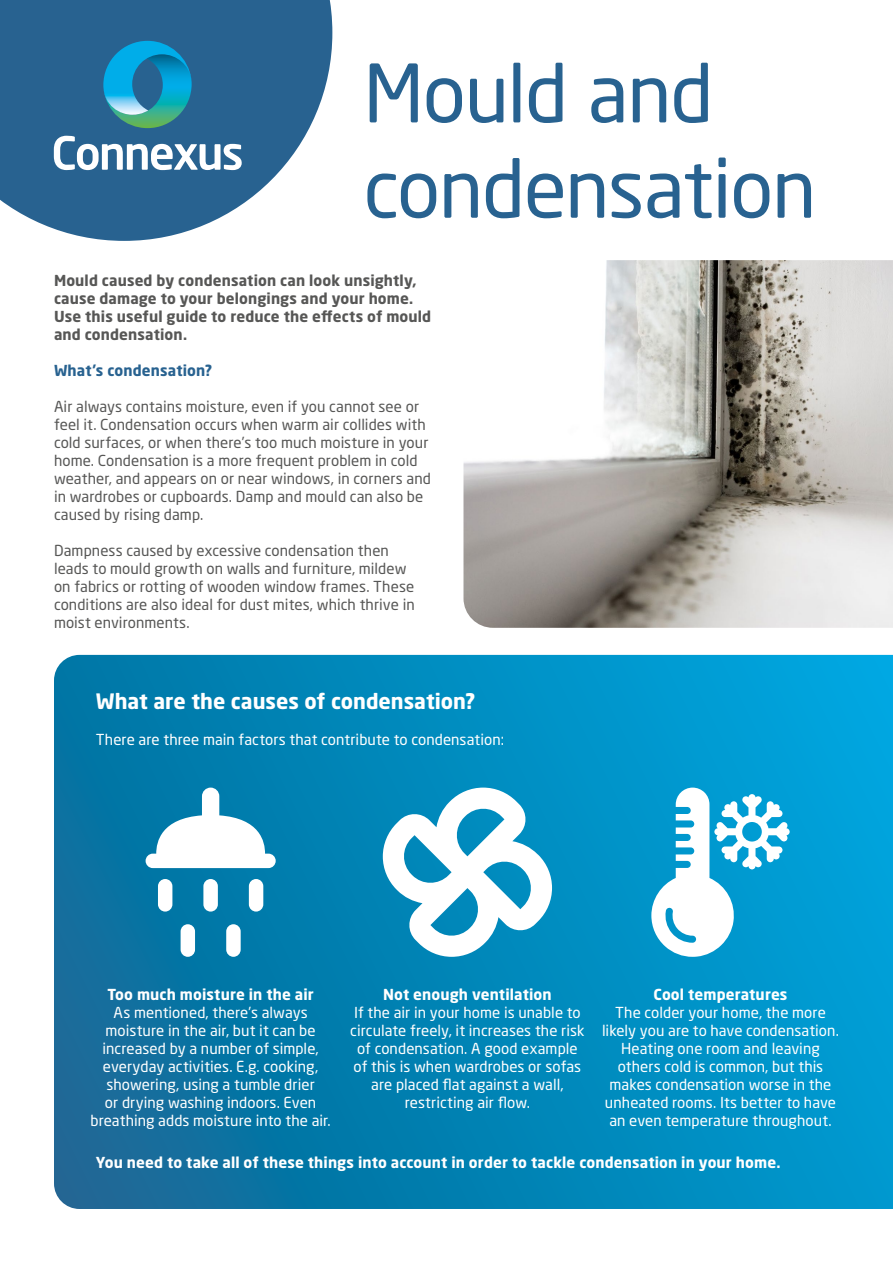
<style>
.page{position:relative;width:893px;height:1263px;background:#fff}
.page>*{position:absolute;margin:0;border:0;box-sizing:border-box;transform-origin:0 0}
.t1{font:79.5px/95.2px "Neo Sans Std";letter-spacing:-.015em;color:#286290}
.t2{font:700 21px "Neo Sans Std";color:#fff}
.t3{font:15px/18px "Neo Sans Std";letter-spacing:.005em;color:#fff;text-align:center}
.t4{font:15px/18px "Neo Sans Std";letter-spacing:.005em;color:#575756}
.t5{font:700 15px/18px "Neo Sans Std";letter-spacing:.01em;color:#575756}
.t6{font:700 15px "Neo Sans Std";letter-spacing:.01em;color:#fff}
.t7{font:700 15px "Neo Sans Std";letter-spacing:.01em;color:#286290}
</style>
<div class="page">
<svg style="left:54px;top:655px;width:839px;height:554px;background:#0386b9"></svg>
<svg style="left:146px;top:787px;width:130px;height:81px"></svg>
<div style="left:158px;top:879px;width:14px;height:32px;background:#fff;border-radius:7px"></div>
<div style="left:249px;top:879px;width:14px;height:32px;background:#fff;border-radius:7px"></div>
<div style="left:226px;top:924px;width:15px;height:33px;background:#fff;border-radius:7px"></div>
<div style="left:203px;top:879px;width:15px;height:32px;background:#fff;border-radius:7px"></div>
<div style="left:181px;top:924px;width:14px;height:33px;background:#fff;border-radius:7px"></div>
<svg style="left:383px;top:787px;width:169px;height:170px"></svg>
<svg style="left:651px;top:787px;width:139px;height:170px"></svg>
<svg style="left:0;top:0;width:332px;height:241px;fill:#286290"></svg>
<svg style="left:103px;top:41px;width:89px;height:87px;background:#2292b5"></svg>
<svg style="left:54px;top:136px;width:188px;height:34px"></svg>
<img style="left:463px;top:260px;width:430px;height:368px">
<p class="t1" style="left:363px;top:44px;width:454px">Mould and condensation</p>
<p class="t5" style="left:54px;top:271px;width:379px">Mould caused by condensation can look unsightly, cause damage to your belongings and your home.<br>Use this useful guide to reduce the effects of mould and condensation.</p>
<p class="t7" style="left:54px;top:361px;width:160px">What’s condensation?</p>
<p class="t4" style="left:54px;top:397px;width:378px">Air always contains moisture, even if you cannot see or feel it. Condensation occurs when warm air collides with cold surfaces, or when there’s too much moisture in your home. Condensation is a more frequent problem in cold weather, and appears on or near windows, in corners and in wardrobes or cupboards. Damp and mould can also be caused by rising damp.</p>
<p class="t4" style="left:54px;top:541px;width:362px">Dampness caused by excessive condensation then leads to mould growth on walls and furniture, mildew on fabrics or rotting of wooden window frames. These conditions are also ideal for dust mites, which thrive in moist environments.</p>
<p class="t2" style="left:96px;top:688px;width:381px">What are the causes of condensation?</p>
<p class="t3" style="left:96px;top:730px;width:410px">There are three main factors that contribute to condensation:</p>
<p class="t6" style="left:107px;top:984px;width:208px">Too much moisture in the air</p>
<p class="t3" style="left:90px;top:1003px;width:242px">As mentioned, there’s always moisture in the air, but it can be increased by a number of simple, everyday activities. E.g. cooking, showering, using a tumble drier<br>or drying washing indoors. Even breathing adds moisture into the air.</p>
<p class="t6" style="left:383px;top:984px;width:170px">Not enough ventilation</p>
<p class="t3" style="left:350px;top:1003px;width:236px">If the air in your home is unable to circulate freely, it increases the risk of condensation. A good example of this is when wardrobes or sofas are placed flat against a wall, restricting air flow.</p>
<p class="t6" style="left:653px;top:984px;width:136px">Cool temperatures</p>
<p class="t3" style="left:602px;top:1003px;width:238px">The colder your home, the more likely you are to have condensation.<br>Heating one room and leaving others cold is common, but this makes condensation worse in the unheated rooms. Its better to have an even temperature throughout.</p>
<p class="t6" style="left:96px;top:1153px;width:686px">You need to take all of these things into account in order to tackle condensation in your home.</p>
</div>
